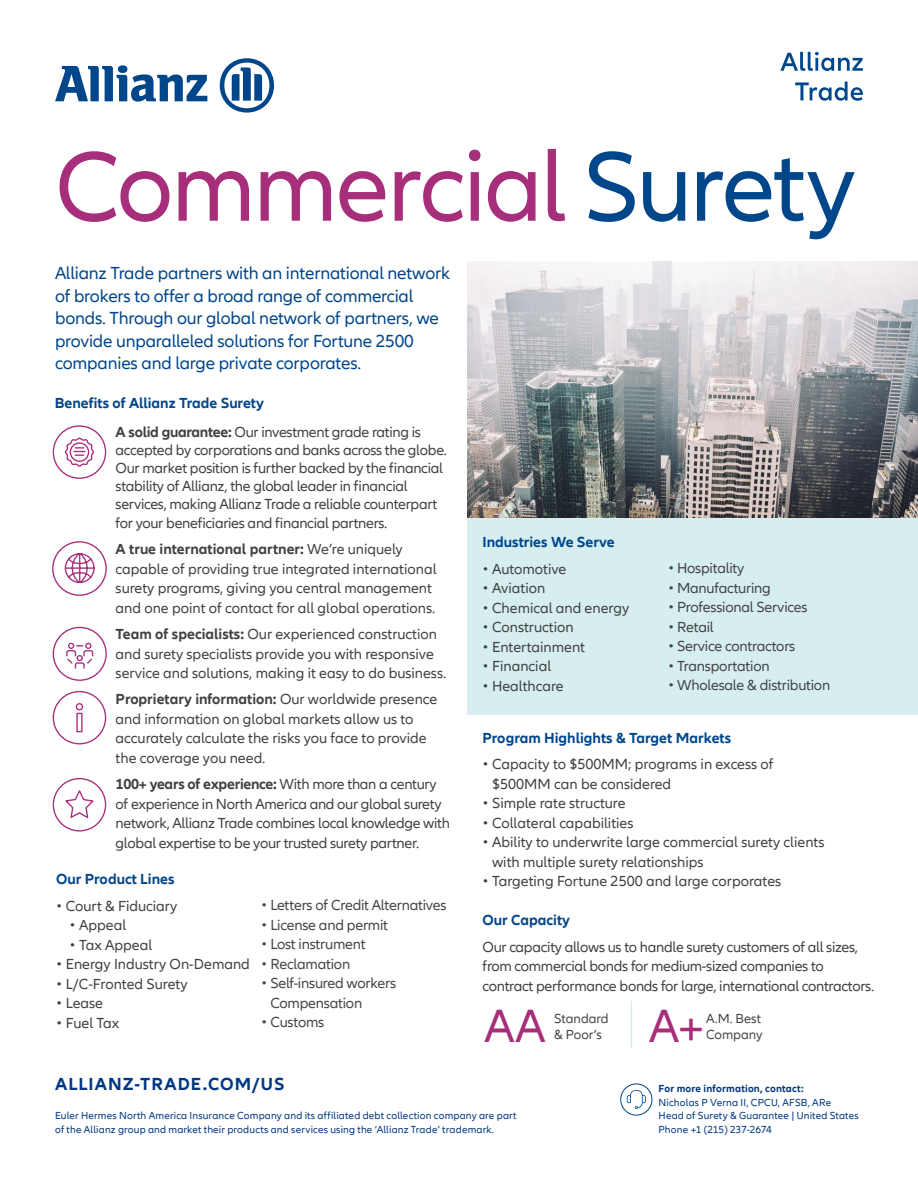
<style>
.page{position:relative;width:918px;height:1188px;background:#fff}
.page>*{position:absolute;margin:0;border:0;box-sizing:border-box;transform-origin:0 0}
.t1{font:102.3px "Allianz Neo";letter-spacing:-.02em;color:#a62e7a}
.t2{font:48px "Allianz Neo";color:#a62e7a}
.t3{font:18px/22.5px "Allianz Neo";letter-spacing:-.01em;color:#00468b}
.t4{font:700 18px "Allianz Neo";letter-spacing:.06em;color:#003781}
.t5{font:15px/19.5px "Allianz Neo";color:#414141}
.t6{font:15px/19.5px "Allianz Neo";letter-spacing:-.02em;color:#414141}
.t7{font:15px/19.5px "Allianz Neo";letter-spacing:-.015em;color:#464547}
.t8{font:700 15px/28.8px "Allianz Neo";color:#00468b}
.t9{font:13.5px/16.5px "Allianz Neo";color:#464547}
.t10{font:10.5px/13.5px "Allianz Neo";letter-spacing:.015em;color:#003781}
.t11{font:700 10.5px "Allianz Neo";letter-spacing:.015em;color:#003781}
.s1{color:#00468b}
.s2{color:#414141}
.s3{font-weight:400;color:#414141}
.s4{font-weight:700}
</style>
<div class="page">
<div style="left:468px;top:518px;width:450px;height:197px;background:#d6eef0"></div>
<img style="left:468px;top:261px;width:450px;height:257px">
<svg style="left:55px;top:65px;width:152px;height:37px"></svg>
<svg style="left:220px;top:58px;width:54px;height:55px"></svg>
<svg style="left:795px;top:82px;width:68px;height:19px"></svg>
<svg style="left:780px;top:52px;width:83px;height:19px"></svg>
<div style="left:52px;top:541px;width:55px;height:55px;border:1px solid #a62e7a;border-radius:50%"></div>
<svg style="left:64px;top:553px;width:31px;height:31px"></svg>
<div style="left:53px;top:691px;width:53px;height:53px;border:1px solid #a62e7a;border-radius:50%"></div>
<svg style="left:75px;top:703px;width:9px;height:30px"></svg>
<div style="left:53px;top:425px;width:53px;height:54px;border:1px solid #a62e7a;border-radius:50%"></div>
<svg style="left:64px;top:437px;width:30px;height:30px"></svg>
<div style="left:53px;top:627px;width:54px;height:54px;border:1px solid #a62e7a;border-radius:50%"></div>
<svg style="left:66px;top:643px;width:28px;height:26px"></svg>
<div style="left:53px;top:778px;width:53px;height:54px;border:1px solid #a62e7a;border-radius:50%"></div>
<svg style="left:65px;top:790px;width:29px;height:29px"></svg>
<svg style="left:627px;top:1090px;width:19px;height:19px"></svg>
<div style="left:620px;top:1083px;width:32px;height:33px;border:1px solid #00468b;border-radius:50%"></div>
<hr style="left:631px;top:1001px;width:1px;height:48px;background:#d6eef0">
<h1 class="t1" style="left:55px;top:128px;width:802px">Commercial <span class="s1">Surety</span></h1>
<p class="t3" style="left:55px;top:262px;width:396px">Allianz Trade partners with an international network of brokers to offer a broad range of commercial bonds. Through our global network of partners, we provide unparalleled solutions for Fortune 2500 companies and large private corporates.</p>
<p class="t8" style="left:116px;top:389px;width:307px;text-indent:-61px">Benefits of Allianz Trade Surety<br><span class="s2">A solid guarantee:</span> <span class="s3">Our investment grade rating is</span></p>
<p class="t6" style="left:116px;top:441px;width:333px;line-height:18px">accepted by corporations and banks across the globe.<br>Our market position is further backed by the financial stability of Allianz, the global leader in financial services, making Allianz Trade a reliable counterpart</p>
<p class="t6" style="left:116px;top:511px;width:289px;line-height:26.2px">for your beneficiaries and financial partners.<br><span class="s4">A true international partner:</span> We’re uniquely</p>
<p class="t5" style="left:116px;top:560px;width:322px">capable of providing true integrated international surety programs, giving you central management and one point of contact for all global operations.</p>
<p class="t5" style="left:116px;top:625px;width:332px"><span class="s4">Team of specialists:</span> Our experienced construction and surety specialists provide you with responsive service and solutions, making it easy to do business.</p>
<p class="t5" style="left:116px;top:690px;width:323px"><span class="s4">Proprietary information:</span> Our worldwide presence and information on global markets allow us to accurately calculate the risks you face to provide the coverage you need.</p>
<p class="t6" style="left:116px;top:775px;width:336px"><span class="s4">100+ years of experience:</span> With more than a century of experience in North America and our global surety network, Allianz Trade combines local knowledge with global expertise to be your trusted surety partner.</p>
<p class="t8" style="left:56px;top:865px;width:120px">Our Product Lines</p>
<p class="t5" style="left:56px;top:896px;width:123px">• Court &amp; Fiduciary</p>
<p class="t5" style="left:69px;top:916px;width:58px">• Appeal</p>
<p class="t5" style="left:69px;top:935px;width:84px">• Tax Appeal</p>
<p class="t5" style="left:56px;top:955px;width:195px">• Energy Industry On-Demand</p>
<p class="t5" style="left:56px;top:974px;width:133px">• L/C-Fronted Surety</p>
<p class="t5" style="left:56px;top:994px;width:48px">• Lease</p>
<p class="t5" style="left:56px;top:1013px;width:65px">• Fuel Tax</p>
<p class="t7" style="left:261px;top:896px;width:187px">• Letters of Credit Alternatives</p>
<p class="t7" style="left:261px;top:916px;width:128px">• License and permit</p>
<p class="t7" style="left:261px;top:935px;width:106px">• Lost instrument</p>
<p class="t7" style="left:261px;top:955px;width:90px">• Reclamation</p>
<p class="t7" style="left:270px;top:974px;width:127px;text-indent:-9px">• Self-insured workers<br>Compensation</p>
<p class="t7" style="left:261px;top:1013px;width:65px">• Customs</p>
<p class="t8" style="left:483px;top:528px;width:134px">Industries We Serve</p>
<p class="t5" style="left:483px;top:559px;width:85px">• Automotive</p>
<p class="t5" style="left:483px;top:579px;width:64px">• Aviation</p>
<p class="t5" style="left:483px;top:598px;width:148px">• Chemical and energy</p>
<p class="t5" style="left:483px;top:618px;width:93px">• Construction</p>
<p class="t5" style="left:483px;top:637px;width:104px">• Entertainment</p>
<p class="t5" style="left:483px;top:657px;width:70px">• Financial</p>
<p class="t5" style="left:483px;top:676px;width:83px">• Healthcare</p>
<p class="t7" style="left:668px;top:559px;width:78px">• Hospitality</p>
<p class="t7" style="left:668px;top:578px;width:104px">• Manufacturing</p>
<p class="t7" style="left:668px;top:598px;width:141px">• Professional Services</p>
<p class="t7" style="left:668px;top:617px;width:47px">• Retail</p>
<p class="t7" style="left:668px;top:637px;width:129px">• Service contractors</p>
<p class="t7" style="left:668px;top:656px;width:103px">• Transportation</p>
<p class="t7" style="left:668px;top:676px;width:164px">• Wholesale &amp; distribution</p>
<p class="t8" style="left:483px;top:724px;width:250px">Program Highlights &amp; Target Markets</p>
<p class="t5" style="left:492px;top:755px;width:283px;text-indent:-10px">• Capacity to $500MM; programs in excess of $500MM can be considered</p>
<p class="t5" style="left:483px;top:794px;width:145px">• Simple rate structure</p>
<p class="t5" style="left:483px;top:814px;width:152px">• Collateral capabilities</p>
<p class="t5" style="left:492px;top:833px;width:334px;text-indent:-10px">• Ability to underwrite large commercial surety clients with multiple surety relationships</p>
<p class="t5" style="left:483px;top:872px;width:300px">• Targeting Fortune 2500 and large corporates</p>
<p class="t8" style="left:483px;top:906px;width:89px">Our Capacity</p>
<p class="t6" style="left:483px;top:937px;width:393px">Our capacity allows us to handle surety customers of all sizes, from commercial bonds for medium-sized companies to contract performance bonds for large, international contractors.</p>
<h2 class="t2" style="left:484px;top:999px;width:62px">AA</h2>
<h2 class="t2" style="left:649px;top:999px;width:56px">A+</h2>
<p class="t9" style="left:554px;top:1010px;width:56px">Standard &amp; Poor’s</p>
<p class="t9" style="left:706px;top:1010px;width:58px">A.M. Best<br>Company</p>
<p class="t4" style="left:55px;top:1073px;width:231px">ALLIANZ-TRADE.COM/US</p>
<p class="t10" style="left:55px;top:1109px;width:463px">Euler Hermes North America Insurance Company and its affiliated debt collection company are part of the Allianz group and market their products and services using the ‘Allianz Trade’ trademark.</p>
<p class="t11" style="left:659px;top:1083px;width:147px">For more information, contact:</p>
<p class="t10" style="left:659px;top:1096px;width:202px">Nicholas P Verna II, CPCU, AFSB, ARe<br>Head of Surety &amp; Guarantee | United States<br>Phone +1 (215) 237-2674</p>
</div>
